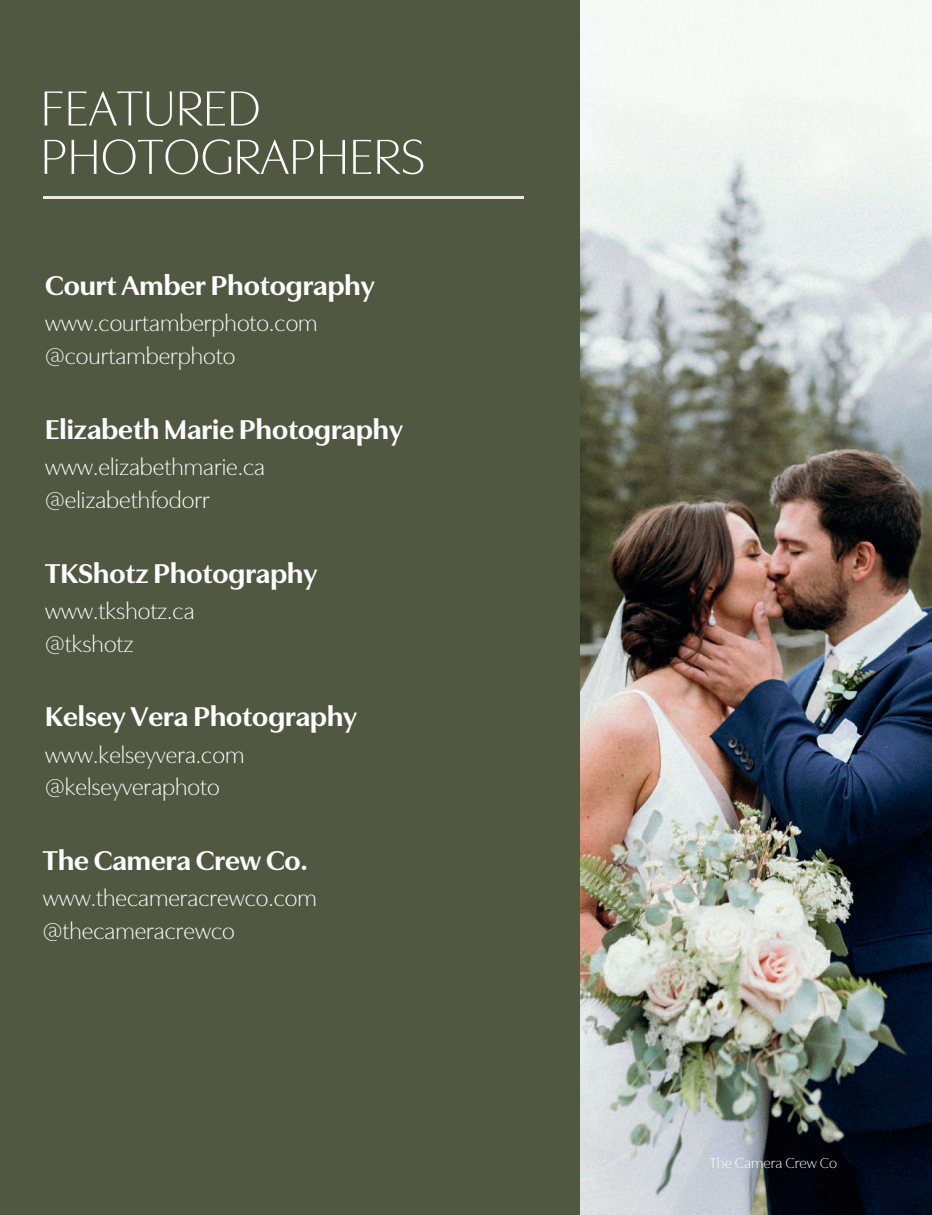
<style>
.page{position:relative;width:932px;height:1215px;background:#515841}
.page>*{position:absolute;margin:0;border:0;box-sizing:border-box;transform-origin:0 0}
.t1{font:300 51.6px/48.3px "Utile Display";color:#fff}
.t2{font:700 28.65px "Utile Display";color:#fff}
.t3{font:300 24px/32.7px "Utile Display";color:#fff}
.t4{font:300 15.15px "Utile Display";color:#fff}
</style>
<div class="page">
<img style="left:580px;top:0;width:352px;height:1215px">
<hr style="left:43px;top:197px;width:480px;height:2px;background:#ebe7e1">
<h1 class="t1" style="left:41px;top:79px;width:386px">FEATURED<br>PHOTOGRAPHERS</h1>
<p class="t2" style="left:45px;top:263px;width:331px">Court Amber Photography</p>
<p class="t3" style="left:45px;top:305px;width:274px">www.courtamberphoto.com @courtamberphoto</p>
<p class="t2" style="left:45px;top:407px;width:359px">Elizabeth Marie Photography</p>
<p class="t3" style="left:45px;top:449px;width:221px">www.elizabethmarie.ca @elizabethfodorr</p>
<p class="t2" style="left:45px;top:550px;width:273px">TKShotz Photography</p>
<p class="t3" style="left:45px;top:592px;width:151px">www.tkshotz.ca @tkshotz</p>
<p class="t2" style="left:45px;top:694px;width:313px">Kelsey Vera Photography</p>
<p class="t3" style="left:45px;top:736px;width:201px">www.kelseyvera.com @kelseyveraphoto</p>
<p class="t2" style="left:43px;top:838px;width:267px">The Camera Crew Co.</p>
<p class="t3" style="left:43px;top:879px;width:275px">www.thecameracrewco.com @thecameracrewco</p>
<p class="t4" style="left:709px;top:1151px;width:129px">The Camera Crew Co</p>
</div>
